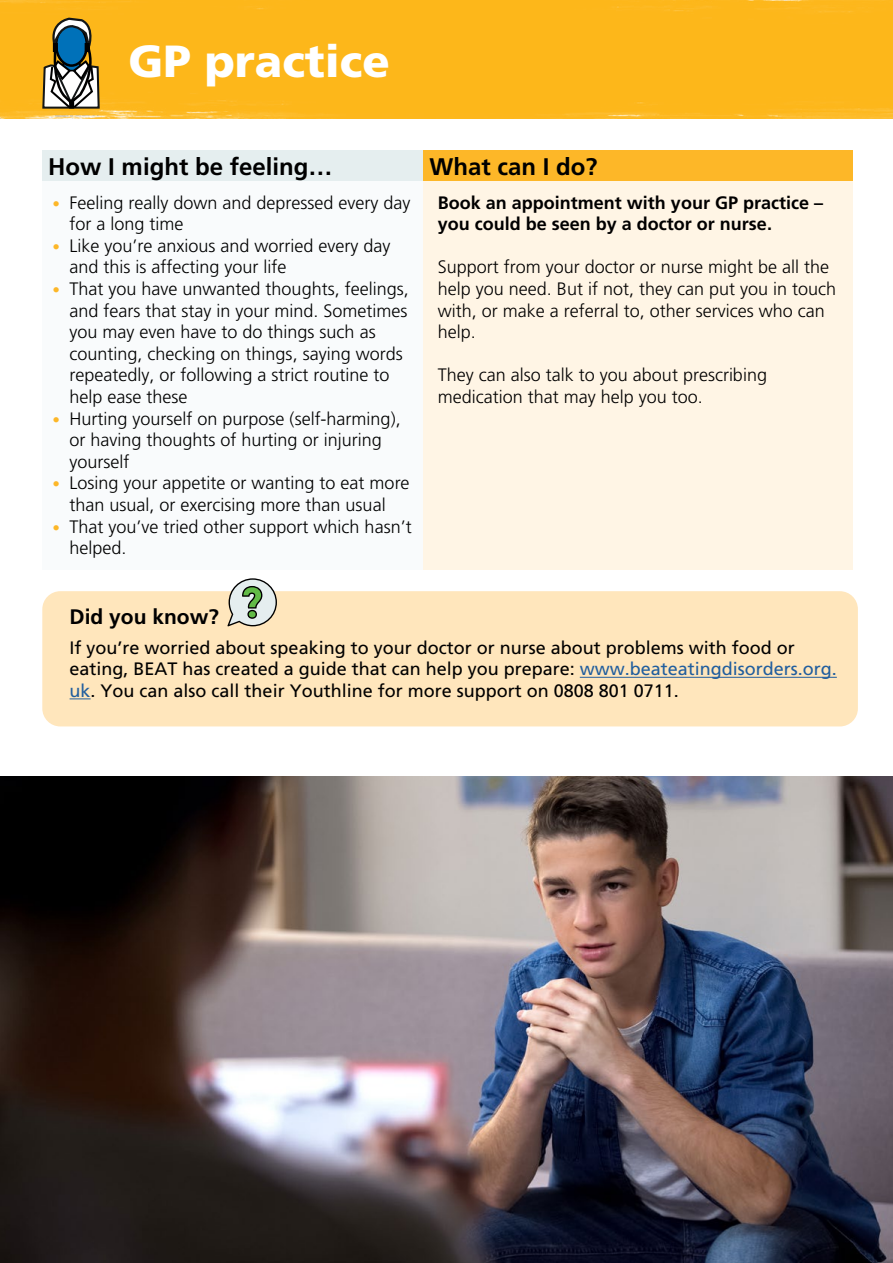
<style>
.page{position:relative;width:893px;height:1263px;background:#fff}
.page>*{position:absolute;margin:0;border:0;box-sizing:border-box;transform-origin:0 0}
.t1{font:900 45px "Frutiger";color:#fff}
.t2{font:700 24px "Frutiger";color:#000}
.t3{font:700 21px "Frutiger";color:#000}
.t4{font:300 18px/21.6px "Frutiger";color:#000}
.t5{font:18px/21.6px "Frutiger";color:#000}
.t6{font:700 18px/21.6px "Frutiger";color:#000}
.s1{font-size:15px;color:#fdb728}
.s2{color:#215e9e}
</style>
<div class="page">
<div style="left:0;top:0;width:893px;height:119px;background:#fdb71a"></div>
<svg style="left:41px;top:0;width:60px;height:110px"></svg>
<div style="left:42px;top:150px;width:381px;height:31px;background:#e5eeef"></div>
<div style="left:423px;top:150px;width:430px;height:31px;background:#fdb728"></div>
<div style="left:42px;top:181px;width:381px;height:389px;background:#f9fbfc"></div>
<div style="left:423px;top:181px;width:430px;height:389px;background:#fff5e5"></div>
<div style="left:42px;top:591px;width:816px;height:135px;background:#ffe6bc;border-radius:18px"></div>
<hr style="left:580px;top:677px;width:257px;height:1px;background:#215e9e">
<svg style="left:70px;top:698px;width:21px;height:1px"></svg>
<svg style="left:227px;top:578px;width:50px;height:48px"></svg>
<img style="left:0;top:776px;width:893px;height:487px">
<p class="t1" style="left:129px;top:34px;width:263px">GP practice</p>
<p class="t2" style="left:48px;top:153px;width:286px">How I might be feeling…</p>
<p class="t2" style="left:429px;top:153px;width:170px">What can I do?</p>
<p class="t4" style="left:70px;top:192px;width:343px;text-indent:-17px"><span class="s1">•</span> Feeling really down and depressed every day for a long time</p>
<p class="t4" style="left:70px;top:235px;width:323px;text-indent:-17px"><span class="s1">•</span> Like you’re anxious and worried every day and this is affecting your life</p>
<p class="t4" style="left:70px;top:278px;width:341px;text-indent:-17px"><span class="s1">•</span> That you have unwanted thoughts, feelings, and fears that stay in your mind. Sometimes you may even have to do things such as counting, checking on things, saying words repeatedly, or following a strict routine to help ease these</p>
<p class="t4" style="left:70px;top:408px;width:333px;text-indent:-17px"><span class="s1">•</span> Hurting yourself on purpose (self-harming), or having thoughts of hurting or injuring yourself</p>
<p class="t4" style="left:53px;top:472px;width:359px;text-align:center"><span class="s1">•</span> Losing your appetite or wanting to eat more than usual, or exercising more than usual</p>
<p class="t4" style="left:70px;top:516px;width:344px;text-indent:-17px"><span class="s1">•</span> That you’ve tried other support which hasn’t helped.</p>
<p class="t6" style="left:438px;top:191px;width:387px">Book an appointment with your GP practice – you could be seen by a doctor or nurse.</p>
<p class="t4" style="left:438px;top:256px;width:400px">Support from your doctor or nurse might be all the help you need. But if not, they can put you in touch with, or make a referral to, other services who can help.</p>
<p class="t4" style="left:438px;top:364px;width:331px">They can also talk to you about prescribing medication that may help you too.</p>
<p class="t3" style="left:70px;top:604px;width:151px">Did you know?</p>
<p class="t5" style="left:70px;top:637px;width:769px">If you’re worried about speaking to your doctor or nurse about problems with food or eating, BEAT has created a guide that can help you prepare: <span class="s2">www.beateatingdisorders.org. uk</span>. You can also call their Youthline for more support on 0808 801 0711.</p>
</div>
